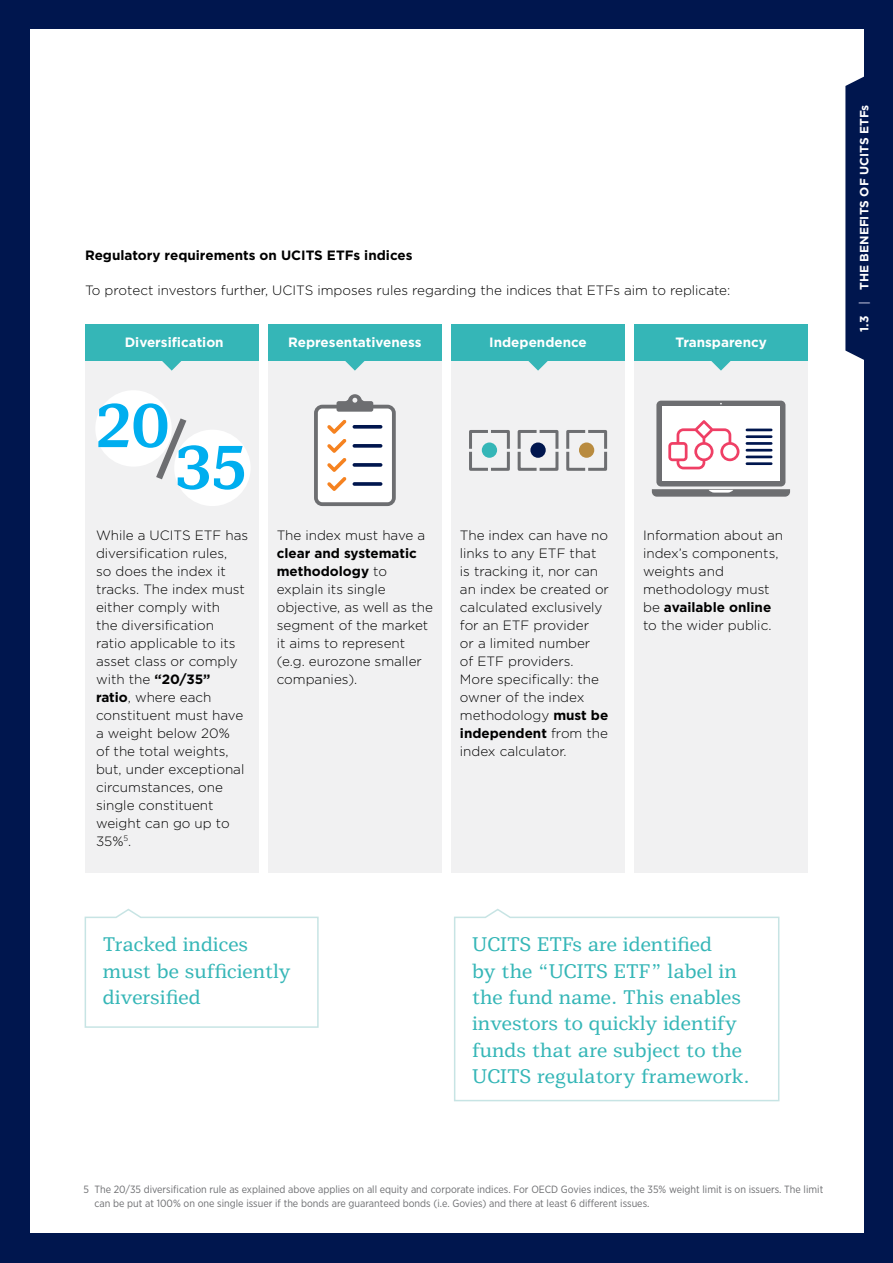
<style>
.page{position:relative;width:893px;height:1263px;background:#00164e}
.page>*{position:absolute;margin:0;border:0;box-sizing:border-box;transform-origin:0 0}
.t1{font:700 61.5px "Mediator Serif Web";color:#00aeef}
.t2{font:700 61.5px "Mediator Serif Web";color:#6d6e71}
.t3{font:19.5px/26.4px "Mediator Serif Web";color:#35b6b7}
.t4{font:300 13.5px/18px "Gotham";color:#000}
.t5{font:700 13.5px "Gotham";color:#fff}
.t6{font:700 13.5px "Gotham";color:#000}
.t7{font:700 12px "Gotham";color:#fff}
.t8{font:10.5px/14.4px "Gotham Narrow";color:#6d6e71}
.s1{font-weight:700}
.s2{color:#868db0}
</style>
<div class="page">
<div style="left:30px;top:30px;width:833px;height:1203px;background:#fff"></div>
<svg style="left:845px;top:62px;width:19px;height:312px"></svg>
<div style="left:451px;top:354px;width:174px;height:518px;background:#f1f1f2"></div>
<div style="left:268px;top:354px;width:174px;height:518px;background:#f1f1f2"></div>
<div style="left:635px;top:354px;width:173px;height:518px;background:#f1f1f2"></div>
<div style="left:85px;top:354px;width:173px;height:518px;background:#f1f1f2"></div>
<div style="left:95px;top:390px;width:77px;height:77px;background:#fff;border-radius:50%"></div>
<div style="left:174px;top:430px;width:77px;height:76px;background:#fff;border-radius:50%"></div>
<div style="left:85px;top:324px;width:173px;height:36px;background:#35b6b7"></div>
<div style="left:451px;top:324px;width:174px;height:36px;background:#35b6b7"></div>
<div style="left:268px;top:324px;width:174px;height:36px;background:#35b6b7"></div>
<div style="left:635px;top:324px;width:173px;height:36px;background:#35b6b7"></div>
<div style="left:656px;top:401px;width:129px;height:85px;background:#6d6e71;border-radius:5px"></div>
<div style="left:662px;top:406px;width:118px;height:75px;background:#fff"></div>
<svg style="left:652px;top:489px;width:138px;height:8px"></svg>
<hr style="left:747px;top:429px;width:24px;height:2px;background:#00164e">
<hr style="left:747px;top:442px;width:24px;height:3px;background:#00164e">
<hr style="left:747px;top:456px;width:24px;height:2px;background:#00164e">
<hr style="left:747px;top:435px;width:24px;height:3px;background:#00164e">
<hr style="left:747px;top:449px;width:24px;height:2px;background:#00164e">
<hr style="left:747px;top:462px;width:24px;height:3px;background:#00164e">
<svg style="left:668px;top:420px;width:71px;height:49px"></svg>
<svg style="left:314px;top:394px;width:82px;height:112px"></svg>
<svg style="left:353px;top:425px;width:29px;height:4px"></svg>
<svg style="left:353px;top:444px;width:29px;height:4px"></svg>
<svg style="left:353px;top:463px;width:29px;height:4px"></svg>
<svg style="left:353px;top:482px;width:29px;height:4px"></svg>
<div style="left:469px;top:430px;width:41px;height:41px;border:3px solid #6d6e71"></div>
<div style="left:518px;top:430px;width:40px;height:41px;border:3px solid #6d6e71"></div>
<div style="left:566px;top:430px;width:41px;height:41px;border:3px solid #6d6e71"></div>
<hr style="left:585px;top:425px;width:3px;height:51px;background:#f1f1f2">
<hr style="left:537px;top:425px;width:3px;height:51px;background:#f1f1f2">
<hr style="left:488px;top:425px;width:3px;height:51px;background:#f1f1f2">
<hr style="left:561px;top:449px;width:51px;height:3px;background:#f1f1f2">
<hr style="left:513px;top:449px;width:51px;height:3px;background:#f1f1f2">
<hr style="left:464px;top:449px;width:51px;height:3px;background:#f1f1f2">
<div style="left:482px;top:442px;width:15px;height:16px;background:#35b6b7;border-radius:50%"></div>
<div style="left:530px;top:442px;width:16px;height:16px;background:#00164e;border-radius:50%"></div>
<div style="left:579px;top:442px;width:15px;height:16px;background:#b98b3f;border-radius:50%"></div>
<svg style="left:158px;top:360px;width:27px;height:11px"></svg>
<svg style="left:341px;top:360px;width:27px;height:11px"></svg>
<svg style="left:524px;top:360px;width:28px;height:11px"></svg>
<svg style="left:707px;top:360px;width:27px;height:11px"></svg>
<svg style="left:84px;top:908px;width:235px;height:120px"></svg>
<svg style="left:454px;top:908px;width:326px;height:194px"></svg>
<p class="t6" style="left:85px;top:246px;width:329px">Regulatory requirements on UCITS ETFs indices</p>
<p class="t4" style="left:85px;top:281px;width:647px">To protect investors further, UCITS imposes rules regarding the indices that ETFs aim to replicate:</p>
<p class="t5" style="left:125px;top:334px;width:101px">Diversification</p>
<p class="t5" style="left:288px;top:334px;width:135px">Representativeness</p>
<p class="t5" style="left:489px;top:334px;width:99px">Independence</p>
<p class="t5" style="left:676px;top:334px;width:93px">Transparency</p>
<h1 class="t1" style="left:96px;top:386px;width:75px">20</h1>
<h1 class="t2" style="left:154px;top:406px;width:36px">/</h1>
<h1 class="t1" style="left:175px;top:428px;width:73px">35</h1>
<p class="t4" style="left:96px;top:526px;width:154px">While a UCITS ETF has diversification rules,<br>so does the index it tracks. The index must either comply with<br>the diversification<br>ratio applicable to its asset class or comply with the <span class="s1">“20/35” ratio</span>, where each constituent must have a weight below 20%<br>of the total weights, but, under exceptional circumstances, one single constituent weight can go up to<br>35%<sup>5</sup>.</p>
<p class="t4" style="left:277px;top:526px;width:150px">The index must have a</p>
<p class="t4" style="left:277px;top:544px;width:158px"><span class="s1">clear and systematic methodology</span> to explain its single objective, as well as the segment of the market it aims to represent (e.g. eurozone smaller companies).</p>
<p class="t4" style="left:460px;top:526px;width:151px">The index can have no links to any ETF that is tracking it, nor can an index be created or calculated exclusively for an ETF provider<br>or a limited number<br>of ETF providers.<br>More specifically: the owner of the index methodology <span class="s1">must be independent</span> from the index calculator.</p>
<p class="t4" style="left:643px;top:525px;width:142px">Information about an index’s components, weights and methodology must be <span class="s1">available online </span>to the wider public.</p>
<h2 class="t3" style="left:103px;top:932px;width:189px">Tracked indices must be sufficiently diversified</h2>
<h2 class="t3" style="left:472px;top:932px;width:279px">UCITS ETFs are identified<br>by the “UCITS ETF” label in the fund name. This enables investors to quickly identify funds that are subject to the<br>UCITS regulatory framework.</h2>
<p class="t7" style="left:856px;top:332px;width:229px;rotate:-90deg">1.3 <span class="s2">|</span> THE BENEFITS OF UCITS ETFs</p>
<p class="t8" style="left:95px;top:1181px;width:730px;text-indent:-11px">5 The 20/35 diversification rule as explained above applies on all equity and corporate indices. For OECD Govies indices, the 35% weight limit is on issuers. The limit can be put at 100% on one single issuer if the bonds are guaranteed bonds (i.e. Govies) and there at least 6 different issues.</p>
</div>
